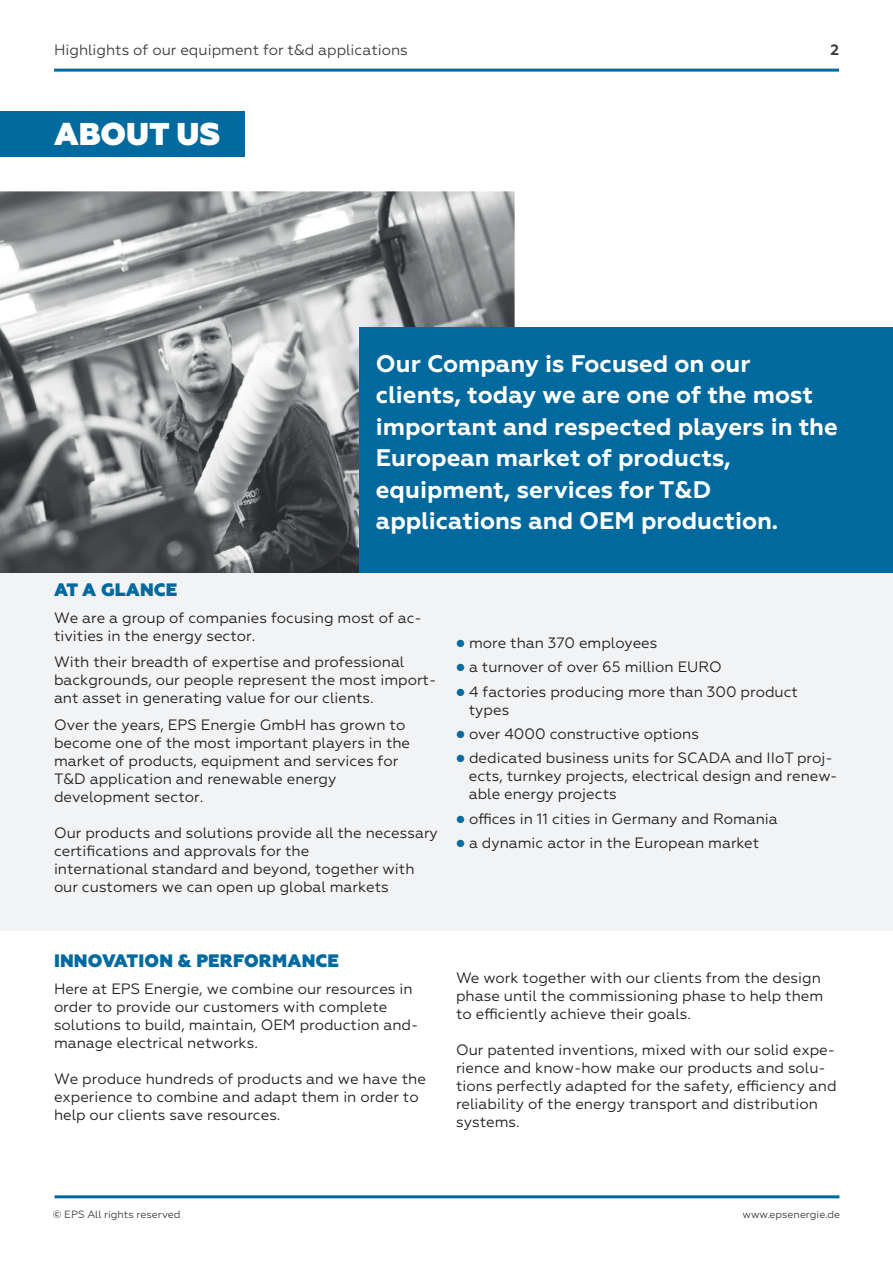
<style>
.page{position:relative;width:893px;height:1263px;background:#fff}
.page>*{position:absolute;margin:0;border:0;box-sizing:border-box;transform-origin:0 0}
.t1{font:800 31.5px "Geometria";color:#fff}
.t2{font:700 24px "Geometria";color:#fff}
.t3{font:800 18px "Geometria";letter-spacing:.01em;color:#006a9f}
.t4{font:15px/18px "Geometria";color:#231f20}
.t5{font:15px "Geometria";color:#3e3e3f}
.t6{font:700 15px "Geometria";color:#3e3e3f}
.t7{font:10.5px "Geometria";color:#3e3e3f}
.s1{font-family:"Lato";color:#006a9f}
.s2{font-weight:700}
</style>
<div class="page">
<hr style="left:54px;top:69px;width:785px;height:3px;background:#006a9f">
<hr style="left:55px;top:1195px;width:784px;height:3px;background:#006a9f">
<div style="left:0;top:572px;width:893px;height:359px;background:#f2f3f4"></div>
<div style="left:0;top:111px;width:244px;height:45px;background:#006a9f"></div>
<img style="left:0;top:191px;width:515px;height:381px">
<div style="left:360px;top:327px;width:533px;height:245px;background:#006a9f"></div>
<p class="t5" style="left:54px;top:41px;width:355px">Highlights of our equipment for t&amp;d applications</p>
<p class="t6" style="left:830px;top:41px;width:10px">2</p>
<p class="t1" style="left:54px;top:115px;width:168px">ABOUT US</p>
<p class="t2" style="left:376px;top:349px;width:376px">Our Company is Focused on our</p>
<p class="t2" style="left:376px;top:380px;width:439px">clients, today we are one of the most</p>
<p class="t2" style="left:376px;top:412px;width:463px">important and respected players in the</p>
<p class="t2" style="left:376px;top:443px;width:357px">European market of products,</p>
<p class="t2" style="left:376px;top:475px;width:337px">equipment, services for T&amp;D</p>
<p class="t2" style="left:376px;top:506px;width:404px">applications and OEM production.</p>
<p class="t3" style="left:54px;top:579px;width:125px">AT A GLANCE</p>
<p class="t4" style="left:54px;top:609px;width:369px">We are a group of companies focusing most of ac&shy;tivities in the energy sector.</p>
<p class="t4" style="left:54px;top:653px;width:384px">With their breadth of expertise and professional backgrounds, our people represent the most import&shy;ant asset in generating value for our clients.</p>
<p class="t4" style="left:54px;top:716px;width:353px">Over the years, EPS Energie GmbH has grown to</p>
<p class="t4" style="left:54px;top:734px;width:358px">become one of the most important players in the market of products, equipment and services for</p>
<p class="t4" style="left:54px;top:770px;width:284px">T&amp;D application and renewable energy</p>
<p class="t4" style="left:54px;top:788px;width:151px">development sector.</p>
<p class="t4" style="left:54px;top:824px;width:385px">Our products and solutions provide all the necessary certifications and approvals for the</p>
<p class="t4" style="left:54px;top:860px;width:362px">international standard and beyond, together with our customers we can open up global markets</p>
<p class="t4" style="left:456px;top:634px;width:203px"><span class="s1">●</span> more than 370 employees</p>
<p class="t4" style="left:456px;top:658px;width:267px"><span class="s1">●</span> a turnover of over 65 million EURO</p>
<p class="t4" style="left:469px;top:682px;width:331px;text-indent:-13px"><span class="s1">●</span> 4 factories producing more than 300 product types</p>
<p class="t4" style="left:456px;top:725px;width:244px"><span class="s1">●</span> over 4000 constructive options</p>
<p class="t4" style="left:469px;top:749px;width:370px;text-indent:-13px"><span class="s1">●</span> dedicated business units for SCADA and IIoT proj&shy;ects, turnkey projects, electrical design and renew&shy;able energy projects</p>
<p class="t4" style="left:456px;top:809px;width:323px"><span class="s1">●</span> offices in 11 cities in Germany and Romania</p>
<p class="t4" style="left:456px;top:834px;width:305px"><span class="s1">●</span> a dynamic actor in the European market</p>
<p class="t3" style="left:54px;top:950px;width:287px">INNOVATION &amp; PERFORMANCE</p>
<p class="t4" style="left:54px;top:979px;width:360px">Here at EPS Energie, we combine our resources in order to provide our customers with complete</p>
<p class="t4" style="left:54px;top:1015px;width:366px">solutions to build, maintain, OEM production and&shy;manage electrical networks.</p>
<p class="t4" style="left:54px;top:1069px;width:373px">We produce hundreds of products and we have the experience to combine and adapt them in order to help our clients save resources.</p>
<p class="t4" style="left:456px;top:968px;width:366px">We work together with our clients from the design</p>
<p class="t4" style="left:456px;top:986px;width:369px">phase until the commissioning phase to help them to efficiently achieve their goals.</p>
<p class="t4" style="left:456px;top:1040px;width:382px">Our patented inventions, mixed with our solid expe&shy;rience and know-how make our products and solu&shy;tions perfectly adapted for the safety, efficiency and reliability of the energy transport and distribution systems.</p>
<p class="t7" style="left:53px;top:1208px;width:129px"><span class="s2">©</span> EPS All rights reserved</p>
<p class="t7" style="left:742px;top:1208px;width:99px">www.epsenergie.de</p>
</div>
